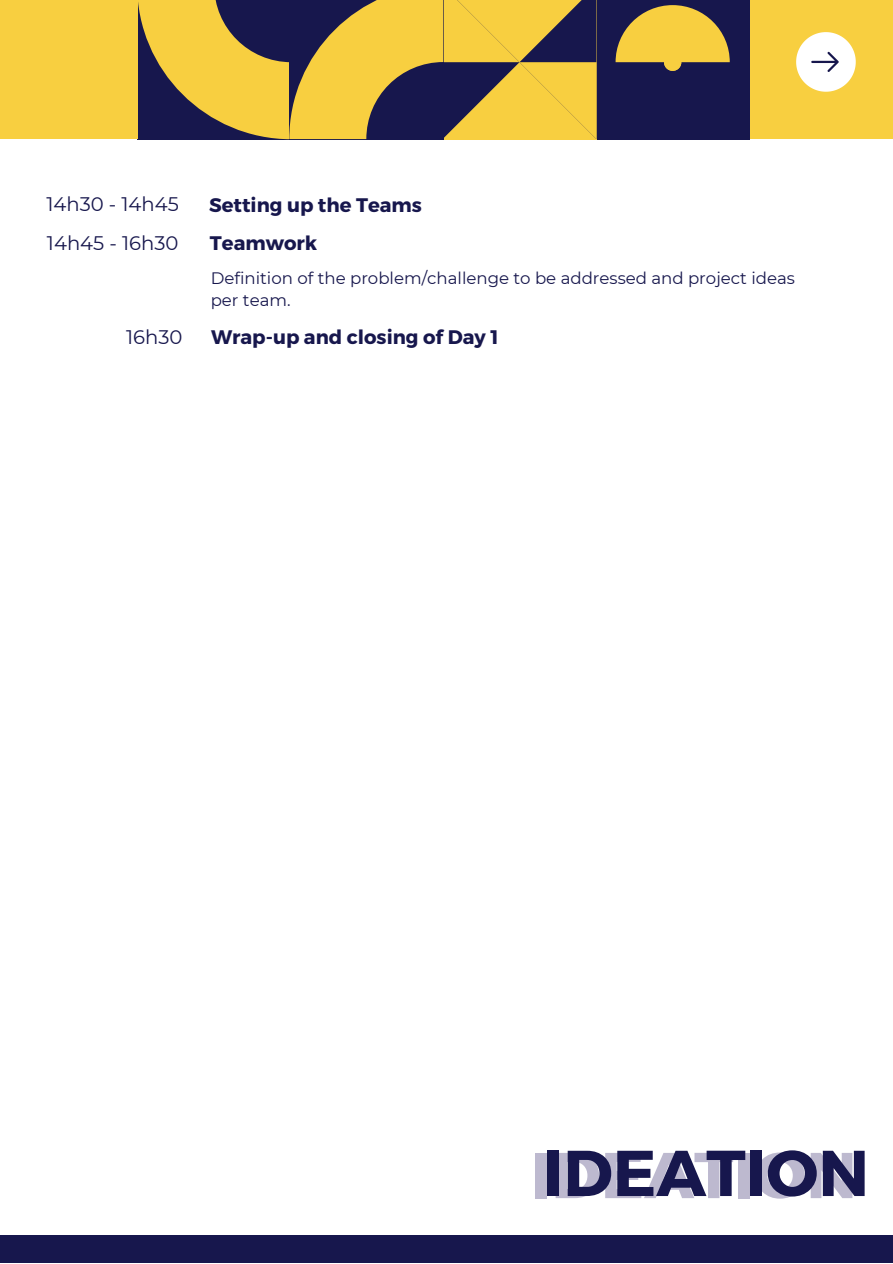
<style>
.page{position:relative;width:893px;height:1264px;background:#fff}
.page>*{position:absolute;margin:0;border:0;box-sizing:border-box;transform-origin:0 0}
.t1{font:700 64.65px "Montserrat";letter-spacing:-.19em;color:#120052}
.t2{font:700 19.65px "Montserrat";color:#17174d}
.t3{font:19.65px "Montserrat";color:#17174d}
.t4{font:16.65px/22.5px "Montserrat";color:#17174d}
.s1{color:#17174d}
</style>
<div class="page">
<div style="left:749px;top:0;width:143px;height:139px;background:#f8cf40"></div>
<svg style="left:796px;top:32px;width:59px;height:60px"></svg>
<div style="left:595px;top:0;width:154px;height:139px;background:#17174d"></div>
<svg style="left:615px;top:5px;width:114px;height:66px"></svg>
<svg style="left:137px;top:0;width:459px;height:139px;background:#a98e44"></svg>
<div style="left:0;top:0;width:137px;height:139px;background:#f8cf40"></div>
<div style="left:0;top:1234px;width:892px;height:28px;background:#17174d"></div>
<p class="t3" style="left:46px;top:192px;width:134px">14h30 - 14h45</p>
<p class="t2" style="left:209px;top:192px;width:214px">Setting up the Teams</p>
<p class="t3" style="left:47px;top:231px;width:133px">14h45 - 16h30</p>
<p class="t2" style="left:210px;top:231px;width:109px">Teamwork</p>
<p class="t4" style="left:211px;top:267px;width:585px">Definition of the problem/challenge to be addressed and project ideas per team.</p>
<p class="t3" style="left:126px;top:325px;width:58px">16h30</p>
<p class="t2" style="left:211px;top:325px;width:289px">Wrap-up and closing of Day 1</p>
<p class="t1" style="left:530px;top:1133px;width:340px">I<span class="s1">I</span>D<span class="s1">D</span>E<span class="s1">E</span>A<span class="s1">A</span>T<span class="s1">T</span>I<span class="s1">I</span>O<span class="s1">O</span>N<span class="s1">N</span></p>
</div>
